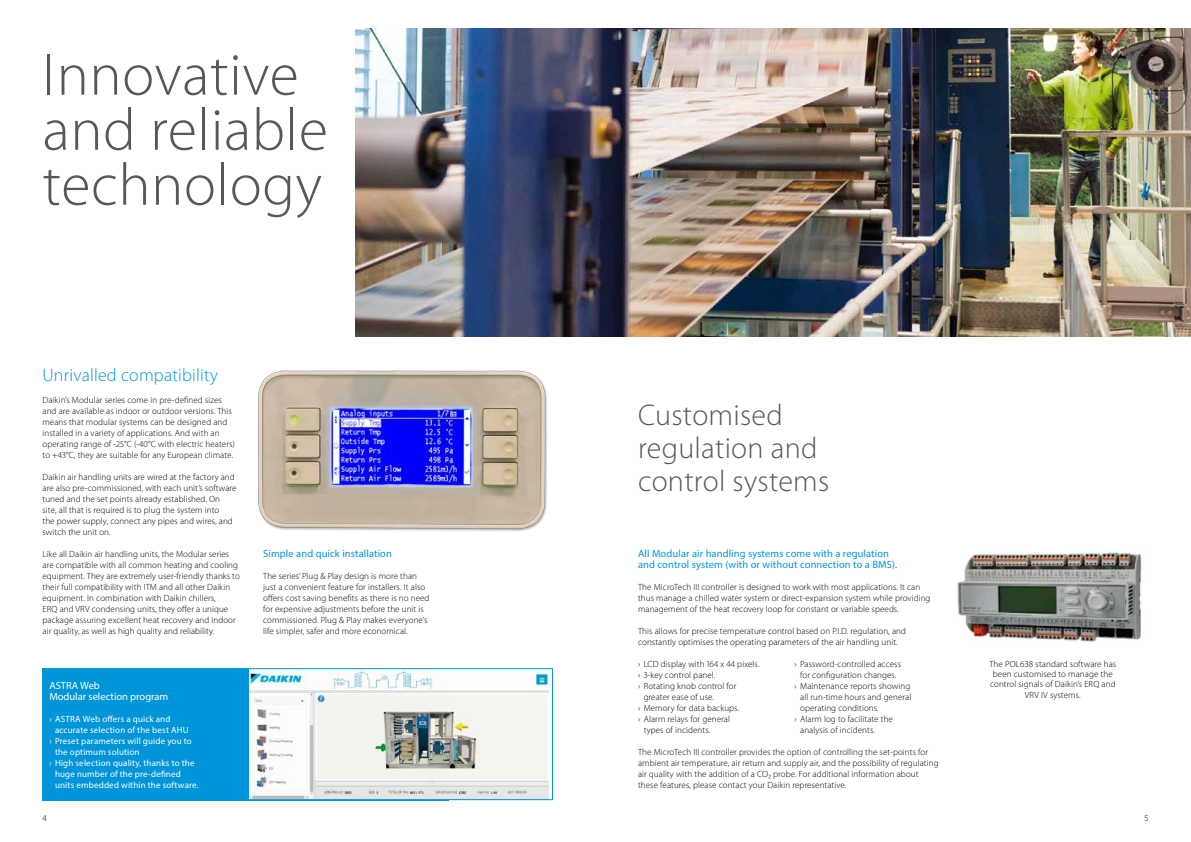
<style>
.page{position:relative;width:1191px;height:842px;background:#fff}
.page>*{position:absolute;margin:0;border:0;box-sizing:border-box;transform-origin:0 0}
.t1{font:300 60px/55px "Myriad Pro";letter-spacing:.01em;color:#58585a}
.t2{font:300 30px/33px "Myriad Pro";letter-spacing:.01em;color:#58585a}
.t3{font:300 18px "Myriad Pro";letter-spacing:.01em;color:#0095d8}
.t4{font:10.5px/11px "Myriad Pro";letter-spacing:.01em;color:#0095d8}
.t5{font:10.5px/11px "Myriad Pro";color:#fff}
.t6{font:300 9px/11px "Myriad Pro";letter-spacing:.01em;color:#000}
.t7{font:9px "Myriad Pro";letter-spacing:.015em;color:#fff}
</style>
<div class="page">
<img style="left:355px;top:28px;width:836px;height:309px">
<div style="left:43px;top:668px;width:405px;height:132px;background:#0095d8"></div>
<img style="left:258px;top:370px;width:289px;height:161px">
<img style="left:249px;top:670px;width:300px;height:128px">
<div style="left:43px;top:668px;width:510px;height:132px;border:1px solid #0095d8"></div>
<img style="left:957px;top:552px;width:185px;height:90px">
<h1 class="t1" style="left:43px;top:48px;width:287px">Innovative and reliable technology</h1>
<h3 class="t3" style="left:43px;top:365px;width:177px">Unrivalled compatibility</h3>
<p class="t6" style="left:43px;top:394px;width:194px">Daikin’s Modular series come in pre-defined sizes and are available as indoor or outdoor versions. This means that modular systems can be designed and installed in a variety of applications. And with an operating range of -25°C (-40°C with electric heaters) to +43°C, they are suitable for any European climate.</p>
<p class="t6" style="left:43px;top:471px;width:196px">Daikin air handling units are wired at the factory and are also pre-commissioned, with each unit’s software tuned and the set points already established. On<br>site, all that is required is to plug the system into<br>the power supply, connect any pipes and wires, and switch the unit on.</p>
<p class="t6" style="left:43px;top:548px;width:199px">Like all Daikin air handling units, the Modular series are compatible with all common heating and cooling equipment. They are extremely user-friendly thanks to their full compatibility with ITM and all other Daikin equipment. In combination with Daikin chillers,<br>ERQ and VRV condensing units, they offer a unique package assuring excellent heat recovery and indoor air quality, as well as high quality and reliability.</p>
<p class="t4" style="left:263px;top:547px;width:130px">Simple and quick installation</p>
<p class="t6" style="left:263px;top:570px;width:168px">The series’ Plug &amp; Play design is more than just a convenient feature for installers. It also offers cost saving benefits as there is no need for expensive adjustments before the unit is commissioned. Plug &amp; Play makes everyone’s life simpler, safer and more economical.</p>
<p class="t5" style="left:49px;top:679px;width:120px">ASTRA Web<br>Modular selection program</p>
<p class="t7" style="left:49px;top:713px;width:123px">› ASTRA Web offers a quick and</p>
<p class="t7" style="left:55px;top:724px;width:135px">accurate selection of the best AHU</p>
<p class="t7" style="left:49px;top:735px;width:144px">› Preset parameters will guide you to</p>
<p class="t7" style="left:55px;top:746px;width:86px">the optimum solution</p>
<p class="t7" style="left:49px;top:757px;width:147px">› High selection quality, thanks to the</p>
<p class="t7" style="left:55px;top:768px;width:127px">huge number of the pre-defined</p>
<p class="t7" style="left:55px;top:779px;width:145px">units embedded within the software.</p>
<h2 class="t2" style="left:638px;top:399px;width:193px">Customised regulation and control systems</h2>
<p class="t4" style="left:638px;top:547px;width:261px">All Modular air handling systems come with a regulation and control system (with or without connection to a BMS).</p>
<p class="t6" style="left:638px;top:581px;width:294px">The MicroTech III controller is designed to work with most applications. It can thus manage a chilled water system or direct-expansion system while providing management of the heat recovery loop for constant or variable speeds.</p>
<p class="t6" style="left:638px;top:625px;width:269px">This allows for precise temperature control based on P.I.D. regulation, and constantly optimises the operating parameters of the air handling unit.</p>
<p class="t6" style="left:638px;top:658px;width:123px">› LCD display with 164 x 44 pixels.</p>
<p class="t6" style="left:638px;top:669px;width:79px">› 3-key control panel.</p>
<p class="t6" style="left:638px;top:680px;width:100px">› Rotating knob control for</p>
<p class="t6" style="left:643px;top:691px;width:72px">greater ease of use.</p>
<p class="t6" style="left:638px;top:702px;width:103px">› Memory for data backups.</p>
<p class="t6" style="left:638px;top:713px;width:93px">› Alarm relays for general</p>
<p class="t6" style="left:643px;top:724px;width:68px">types of incidents.</p>
<p class="t6" style="left:794px;top:658px;width:108px">› Password-controlled access</p>
<p class="t6" style="left:800px;top:669px;width:98px">for configuration changes.</p>
<p class="t6" style="left:794px;top:680px;width:117px">› Maintenance reports showing</p>
<p class="t6" style="left:800px;top:691px;width:113px">all run-time hours and general</p>
<p class="t6" style="left:800px;top:702px;width:80px">operating conditions.</p>
<p class="t6" style="left:794px;top:713px;width:100px">› Alarm log to facilitate the</p>
<p class="t6" style="left:800px;top:724px;width:76px">analysis of incidents.</p>
<p class="t6" style="left:638px;top:746px;width:302px">The MicroTech III controller provides the option of controlling the set-points for ambient air temperature, air return and supply air, and the possibility of regulating air quality with the addition of a CO₂ probe. For additional information about these features, please contact your Daikin representative.</p>
<p class="t6" style="left:989px;top:659px;width:128px;line-height:10px;text-align:center">The POL638 standard software has been customised to manage the control signals of Daikin’s ERQ and</p>
<p class="t6" style="left:1025px;top:689px;width:57px">VRV IV systems.</p>
<p class="t6" style="left:43px;top:812px;width:6px">4</p>
<p class="t6" style="left:1144px;top:812px;width:5px">5</p>
</div>
